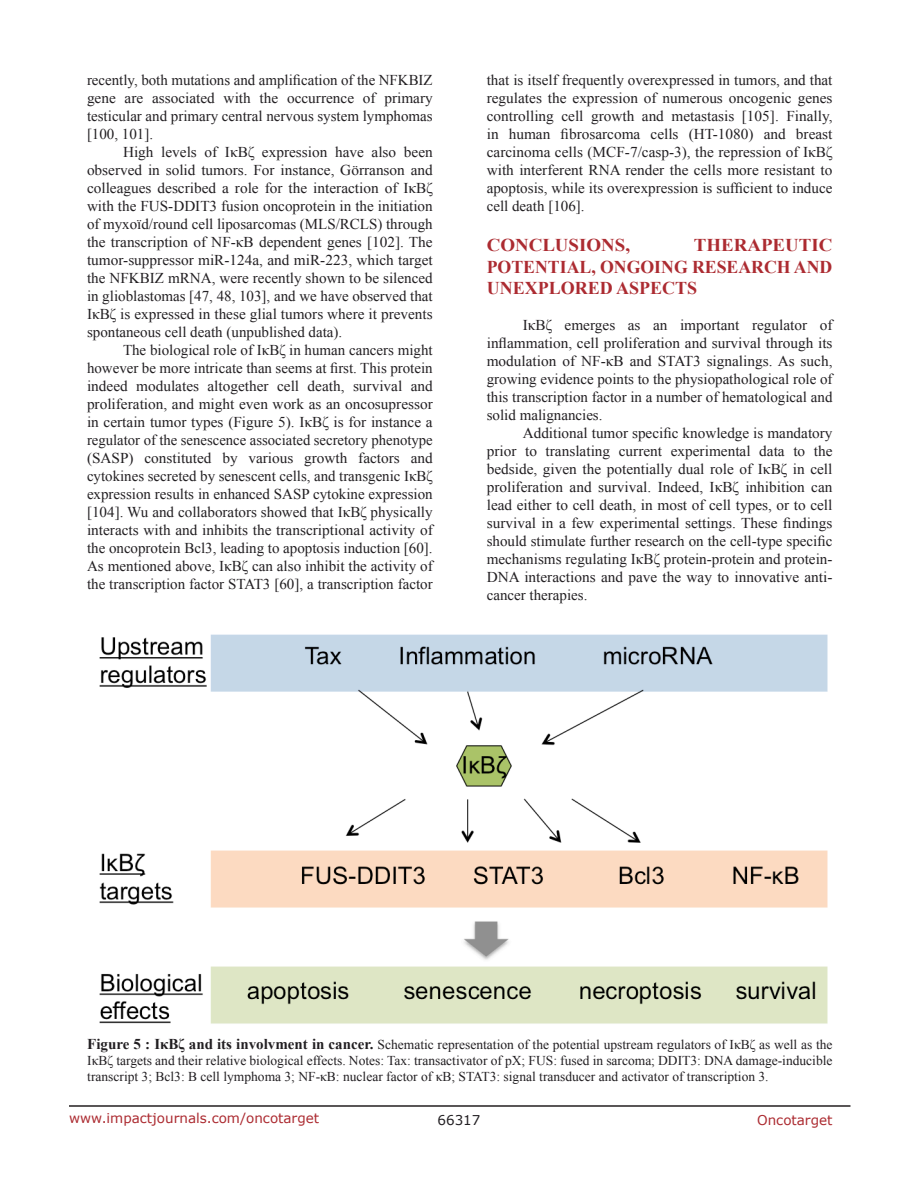
<style>
.page{position:relative;width:918px;height:1188px;background:#fff}
.page>*{position:absolute;margin:0;border:0;box-sizing:border-box;transform-origin:0 0}
.Heading{font:700 18px/21.6px "Times New Roman";color:#ac2b31;text-align:justify;scale:1.05 1}
.BodyText{font:15px/18px "Times New Roman";color:#221f22;text-align:justify}
.FigureText{font:13.5px/16.2px "Times New Roman";color:#221f22;text-align:justify}
.t1{font:13.5px "Verdana";color:#ac2b31}
.t2{font:13.5px "Verdana";color:#221f22}
.s1{font-weight:700;font-size:15px}
</style>
<div class="page">
<hr style="left:69px;top:1105px;width:781px;height:2px;background:#231f20">
<img style="left:99px;top:634px;width:729px;height:390px">
<p class="BodyText" style="left:87px;top:71px;width:347px">recently, both mutations and amplification of the NFKBIZ gene are associated with the occurrence of primary testicular and primary central nervous system lymphomas [100, 101].</p>
<p class="BodyText" style="left:87px;top:143px;width:347px;text-indent:36px">High levels of IκBζ expression have also been observed in solid tumors. For instance, Görranson and colleagues described a role for the interaction of IκBζ with the FUS-DDIT3 fusion oncoprotein in the initiation of myxoïd/round cell liposarcomas (MLS/RCLS) through the transcription of NF-κB dependent genes [102]. The tumor-suppressor miR-124a, and miR-223, which target the NFKBIZ mRNA, were recently shown to be silenced in glioblastomas [47, 48, 103], and we have observed that IκBζ is expressed in these glial tumors where it prevents spontaneous cell death (unpublished data).</p>
<p class="BodyText" style="left:87px;top:341px;width:347px;text-indent:36px">The biological role of IκBζ in human cancers might however be more intricate than seems at first. This protein indeed modulates altogether cell death, survival and proliferation, and might even work as an oncosupressor in certain tumor types (Figure 5). IκBζ is for instance a regulator of the senescence associated secretory phenotype (SASP) constituted by various growth factors and cytokines secreted by senescent cells, and transgenic IκBζ expression results in enhanced SASP cytokine expression [104]. Wu and collaborators showed that IκBζ physically interacts with and inhibits the transcriptional activity of the oncoprotein Bcl3, leading to apoptosis induction [60].<br>As mentioned above, IκBζ can also inhibit the activity of the transcription factor STAT3 [60], a transcription factor</p>
<p class="BodyText" style="left:487px;top:71px;width:347px">that is itself frequently overexpressed in tumors, and that regulates the expression of numerous oncogenic genes controlling cell growth and metastasis [105]. Finally, in human fibrosarcoma cells (HT-1080) and breast carcinoma cells (MCF-7/casp-3), the repression of IκBζ with interferent RNA render the cells more resistant to apoptosis, while its overexpression is sufficient to induce cell death [106].</p>
<p class="Heading" style="left:487px;top:234px;width:138px">CONCLUSIONS,</p>
<p class="Heading" style="left:487px;top:234px;width:331px;text-indent:207px">THERAPEUTIC POTENTIAL, ONGOING RESEARCH AND UNEXPLORED ASPECTS</p>
<p class="BodyText" style="left:487px;top:316px;width:347px;text-indent:36px">IκBζ emerges as an important regulator of inflammation, cell proliferation and survival through its modulation of NF-κB and STAT3 signalings. As such, growing evidence points to the physiopathological role of this transcription factor in a number of hematological and solid malignancies.</p>
<p class="BodyText" style="left:487px;top:424px;width:347px;text-indent:36px">Additional tumor specific knowledge is mandatory prior to translating current experimental data to the bedside, given the potentially dual role of IκBζ in cell proliferation and survival. Indeed, IκBζ inhibition can lead either to cell death, in most of cell types, or to cell survival in a few experimental settings. These findings should stimulate further research on the cell-type specific mechanisms regulating IκBζ protein-protein and protein-DNA interactions and pave the way to innovative anti&shy;cancer therapies.</p>
<p class="FigureText" style="left:87px;top:1036px;width:747px"><span class="s1">Figure 5 : IκBζ and its involvment in cancer.</span> Schematic representation of the potential upstream regulators of IκBζ as well as the IκBζ targets and their relative biological effects. Notes: Tax: transactivator of pX; FUS: fused in sarcoma; DDIT3: DNA damage-inducible transcript 3; Bcl3: B cell lymphoma 3; NF-κB: nuclear factor of κB; STAT3: signal transducer and activator of transcription 3.</p>
<p class="t1" style="left:69px;top:1109px;width:252px">www.impactjournals.com/oncotarget</p>
<p class="t2" style="left:438px;top:1111px;width:44px">66317</p>
<p class="t1" style="left:757px;top:1111px;width:77px">Oncotarget</p>
</div>
